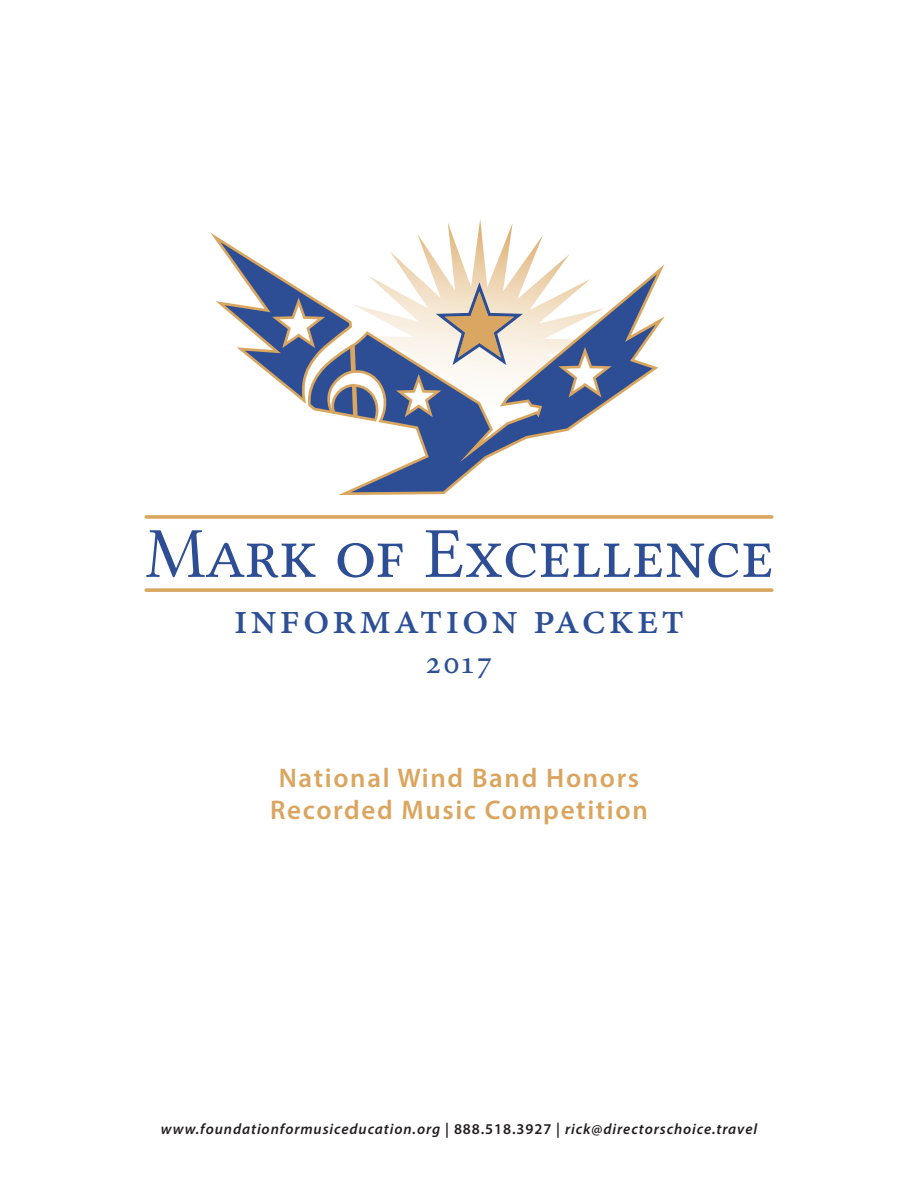
<style>
.page{position:relative;width:918px;height:1188px;background:#fff}
.page>*{position:absolute;margin:0;border:0;box-sizing:border-box;transform-origin:0 0}
.t1{font:500 45px "Minion Pro";letter-spacing:.06em;color:#2c4f96}
.t2{font:500 33px "Minion Pro";color:#2c4f96}
.t3{font:600 27px "Myriad Pro";letter-spacing:.06em;color:#daa65f}
.t4{font:italic 600 15px "Myriad Pro";letter-spacing:.06em;color:#231f20}
.s1{font-style:normal}
</style>
<div class="page">
<svg style="left:390px;top:219px;width:179px;height:45px"></svg>
<svg style="left:146px;top:530px;width:170px;height:48px"></svg>
<svg style="left:338px;top:543px;width:65px;height:35px"></svg>
<svg style="left:426px;top:530px;width:312px;height:48px"></svg>
<svg style="left:744px;top:544px;width:27px;height:33px"></svg>
<svg style="left:146px;top:515px;width:626px;height:4px;background:#dcaf6f"></svg>
<svg style="left:146px;top:588px;width:626px;height:4px;background:#dcaf6f"></svg>
<svg style="left:338px;top:264px;width:327px;height:231px"></svg>
<svg style="left:558px;top:347px;width:54px;height:50px"></svg>
<svg style="left:396px;top:374px;width:45px;height:43px;background:#737d9b"></svg>
<svg style="left:210px;top:233px;width:169px;height:189px"></svg>
<p class="t1" style="left:234px;top:588px;width:452px">information packet</p>
<p class="t2" style="left:425px;top:640px;width:69px">2017</p>
<p class="t3" style="left:279px;top:761px;width:362px">National Wind Band Honors</p>
<p class="t3" style="left:270px;top:793px;width:379px">Recorded Music Competition</p>
<p class="t4" style="left:161px;top:1119px;width:598px">www.foundationformusiceducation.org <span class="s1">| 888.518.3927 |</span> rick@directorschoice.travel</p>
</div>
